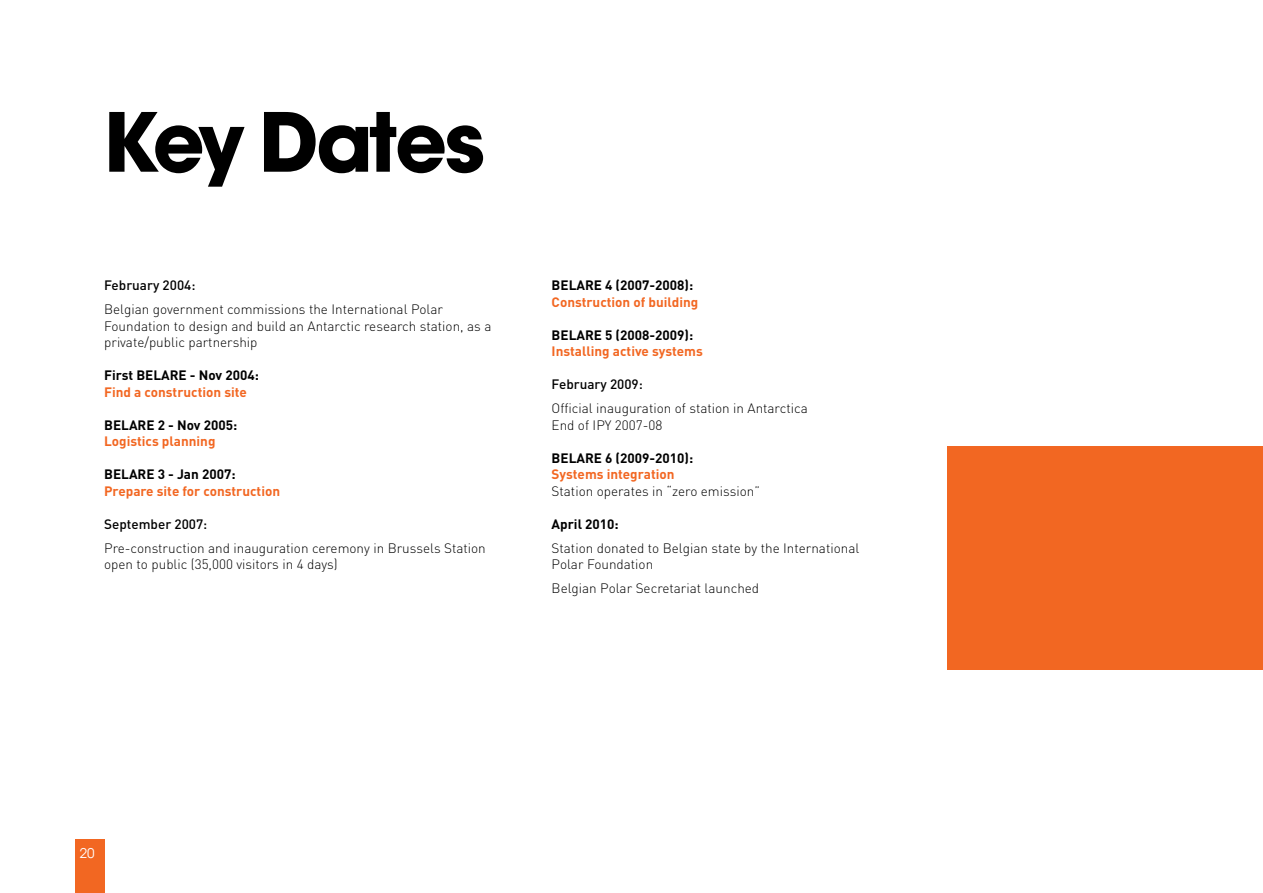
<style>
.page{position:relative;width:1263px;height:893px;background:#fff}
.page>*{position:absolute;margin:0;border:0;box-sizing:border-box;transform-origin:0 0}
.t1{font:700 89.55px "Avant Garde Md ITC";letter-spacing:-.02em;color:#000}
.t2{font:15px "Avant Garde ITC";color:#fff}
.t3{font:300 13.5px/16.5px "DIN Pro";color:#000}
.t4{font:700 13.5px "DIN Pro";color:#f26722}
.t5{font:700 13.5px "DIN Pro";color:#000}
.t6{font:500 13.5px "DIN Pro";color:#000}
</style>
<div class="page">
<div style="left:947px;top:446px;width:316px;height:224px;background:#f26722"></div>
<div style="left:75px;top:839px;width:30px;height:54px;background:#f26722"></div>
<h1 class="t1" style="left:104px;top:87px;width:382px">Key Dates</h1>
<p class="t6" style="left:104px;top:276px;width:93px">February 2004:</p>
<p class="t3" style="left:104px;top:300px;width:389px">Belgian government commissions the International Polar<br>Foundation to design and build an Antarctic research station, as a private/public partnership</p>
<p class="t5" style="left:104px;top:366px;width:156px">First BELARE - Nov 2004:</p>
<p class="t4" style="left:104px;top:383px;width:144px">Find a construction site</p>
<p class="t5" style="left:104px;top:416px;width:134px">BELARE 2 - Nov 2005:</p>
<p class="t4" style="left:104px;top:432px;width:113px">Logistics planning</p>
<p class="t5" style="left:104px;top:465px;width:133px">BELARE 3 - Jan 2007:</p>
<p class="t4" style="left:104px;top:482px;width:177px">Prepare site for construction</p>
<p class="t6" style="left:104px;top:515px;width:105px">September 2007:</p>
<p class="t3" style="left:104px;top:539px;width:383px">Pre-construction and inauguration ceremony in Brussels Station open to public (35,000 visitors in 4 days)</p>
<p class="t5" style="left:552px;top:276px;width:143px">BELARE 4 (2007-2008):</p>
<p class="t4" style="left:552px;top:293px;width:148px">Construction of building</p>
<p class="t5" style="left:552px;top:325px;width:143px">BELARE 5 (2008-2009):</p>
<p class="t4" style="left:552px;top:342px;width:153px">Installing active systems</p>
<p class="t6" style="left:552px;top:375px;width:93px">February 2009:</p>
<p class="t3" style="left:552px;top:399px;width:258px">Official inauguration of station in Antarctica<br>End of IPY 2007-08</p>
<p class="t5" style="left:552px;top:448px;width:143px">BELARE 6 (2009-2010):</p>
<p class="t4" style="left:552px;top:465px;width:124px">Systems integration</p>
<p class="t3" style="left:552px;top:482px;width:210px">Station operates in “zero emission”</p>
<p class="t5" style="left:552px;top:514px;width:69px">April 2010:</p>
<p class="t3" style="left:552px;top:539px;width:309px">Station donated to Belgian state by the International<br>Polar Foundation</p>
<p class="t3" style="left:552px;top:579px;width:209px">Belgian Polar Secretariat launched</p>
<p class="t2" style="left:80px;top:844px;width:16px">20</p>
</div>
